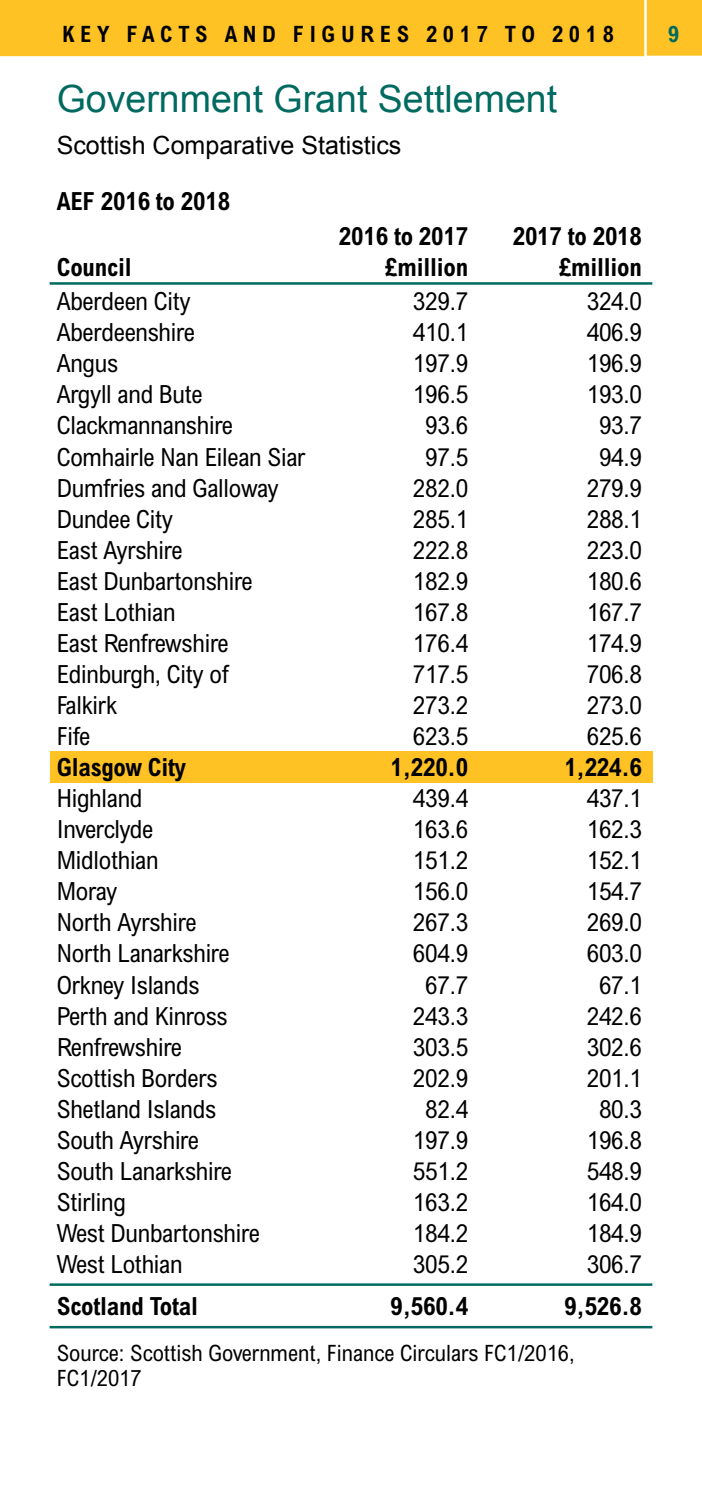
<style>
.page{position:relative;width:702px;height:1489px;background:#fff}
.page>*{position:absolute;margin:0;border:0;box-sizing:border-box;transform-origin:0 0}
.t1{font:37.5px "Arial";color:#006a60}
.t2{font:condensed 25px "Arial";letter-spacing:-.01em;color:#000}
.t3{font:700 condensed 25px "Arial";letter-spacing:-.01em;color:#000}
.t4{font:25px "Arial";color:#000}
.t5{font:condensed 22.5px/25px "Arial";color:#000}
.t6{font:700 condensed 22.5px "Arial";letter-spacing:.25em;color:#000}
.t7{font:700 condensed 22.5px "Arial";color:#006a60}
</style>
<div class="page">
<div style="left:0;top:0;width:702px;height:57px;background:#fec225"></div>
<svg style="left:644px;top:0;width:58px;height:56px"></svg>
<hr style="left:0;top:56px;width:702px;height:3px;background:#fff">
<div style="left:50px;top:751px;width:602px;height:31px;background:#fec225"></div>
<hr style="left:50px;top:1283px;width:602px;height:2px;background:#006a60">
<hr style="left:50px;top:1325px;width:602px;height:3px;background:#006a60">
<hr style="left:50px;top:282px;width:602px;height:3px;background:#006a60">
<p class="t6" style="left:62px;top:21px;width:553px">KEY FACTS AND FIGURES 2017 TO 2018</p>
<p class="t7" style="left:668px;top:21px;width:13px">9</p>
<p class="t1" style="left:57px;top:75px;width:502px">Government Grant Settlement</p>
<p class="t4" style="left:57px;top:128px;width:346px">Scottish Comparative Statistics</p>
<p class="t3" style="left:57px;top:187px;width:175px">AEF 2016 to 2018</p>
<p class="t3" style="left:339px;top:221px;width:131px">2016 to 2017</p>
<p class="t3" style="left:512px;top:221px;width:131px">2017 to 2018</p>
<p class="t3" style="left:57px;top:252px;width:76px">Council</p>
<p class="t3" style="left:385px;top:252px;width:84px">£million</p>
<p class="t3" style="left:559px;top:252px;width:84px">£million</p>
<p class="t2" style="left:57px;top:286px;width:135px">Aberdeen City</p>
<p class="t2" style="left:413px;top:286px;width:57px">329.7</p>
<p class="t2" style="left:586px;top:286px;width:57px">324.0</p>
<p class="t2" style="left:57px;top:317px;width:140px">Aberdeenshire</p>
<p class="t2" style="left:413px;top:317px;width:57px">410.1</p>
<p class="t2" style="left:586px;top:317px;width:57px">406.9</p>
<p class="t2" style="left:57px;top:348px;width:63px">Angus</p>
<p class="t2" style="left:413px;top:348px;width:57px">197.9</p>
<p class="t2" style="left:586px;top:348px;width:57px">196.9</p>
<p class="t2" style="left:57px;top:379px;width:147px">Argyll and Bute</p>
<p class="t2" style="left:413px;top:379px;width:57px">196.5</p>
<p class="t2" style="left:586px;top:379px;width:57px">193.0</p>
<p class="t2" style="left:57px;top:410px;width:178px">Clackmannanshire</p>
<p class="t2" style="left:425px;top:410px;width:44px">93.6</p>
<p class="t2" style="left:599px;top:410px;width:44px">93.7</p>
<p class="t2" style="left:57px;top:441px;width:250px">Comhairle Nan Eilean Siar</p>
<p class="t2" style="left:425px;top:441px;width:44px">97.5</p>
<p class="t2" style="left:599px;top:441px;width:44px">94.9</p>
<p class="t2" style="left:57px;top:472px;width:223px">Dumfries and Galloway</p>
<p class="t2" style="left:413px;top:472px;width:57px">282.0</p>
<p class="t2" style="left:586px;top:472px;width:57px">279.9</p>
<p class="t2" style="left:57px;top:503px;width:118px">Dundee City</p>
<p class="t2" style="left:413px;top:503px;width:57px">285.1</p>
<p class="t2" style="left:586px;top:503px;width:57px">288.1</p>
<p class="t2" style="left:57px;top:534px;width:127px">East Ayrshire</p>
<p class="t2" style="left:413px;top:534px;width:57px">222.8</p>
<p class="t2" style="left:586px;top:534px;width:57px">223.0</p>
<p class="t2" style="left:57px;top:565px;width:197px">East Dunbartonshire</p>
<p class="t2" style="left:413px;top:565px;width:57px">182.9</p>
<p class="t2" style="left:586px;top:565px;width:57px">180.6</p>
<p class="t2" style="left:57px;top:596px;width:120px">East Lothian</p>
<p class="t2" style="left:413px;top:596px;width:57px">167.8</p>
<p class="t2" style="left:586px;top:596px;width:57px">167.7</p>
<p class="t2" style="left:57px;top:627px;width:173px">East Renfrewshire</p>
<p class="t2" style="left:413px;top:627px;width:57px">176.4</p>
<p class="t2" style="left:586px;top:627px;width:57px">174.9</p>
<p class="t2" style="left:57px;top:658px;width:173px">Edinburgh, City of</p>
<p class="t2" style="left:413px;top:658px;width:57px">717.5</p>
<p class="t2" style="left:586px;top:658px;width:57px">706.8</p>
<p class="t2" style="left:57px;top:690px;width:62px">Falkirk</p>
<p class="t2" style="left:413px;top:690px;width:57px">273.2</p>
<p class="t2" style="left:586px;top:690px;width:57px">273.0</p>
<p class="t2" style="left:57px;top:721px;width:35px">Fife</p>
<p class="t2" style="left:413px;top:721px;width:57px">623.5</p>
<p class="t2" style="left:586px;top:721px;width:57px">625.6</p>
<p class="t3" style="left:57px;top:752px;width:131px">Glasgow City</p>
<p class="t3" style="left:390px;top:752px;width:79px">1,220.0</p>
<p class="t3" style="left:564px;top:752px;width:79px">1,224.6</p>
<p class="t2" style="left:57px;top:783px;width:87px">Highland</p>
<p class="t2" style="left:413px;top:783px;width:57px">439.4</p>
<p class="t2" style="left:586px;top:783px;width:57px">437.1</p>
<p class="t2" style="left:57px;top:814px;width:98px">Inverclyde</p>
<p class="t2" style="left:413px;top:814px;width:57px">163.6</p>
<p class="t2" style="left:586px;top:814px;width:57px">162.3</p>
<p class="t2" style="left:57px;top:845px;width:103px">Midlothian</p>
<p class="t2" style="left:413px;top:845px;width:57px">151.2</p>
<p class="t2" style="left:586px;top:845px;width:57px">152.1</p>
<p class="t2" style="left:57px;top:876px;width:62px">Moray</p>
<p class="t2" style="left:413px;top:876px;width:57px">156.0</p>
<p class="t2" style="left:586px;top:876px;width:57px">154.7</p>
<p class="t2" style="left:57px;top:907px;width:141px">North Ayrshire</p>
<p class="t2" style="left:413px;top:907px;width:57px">267.3</p>
<p class="t2" style="left:586px;top:907px;width:57px">269.0</p>
<p class="t2" style="left:57px;top:938px;width:174px">North Lanarkshire</p>
<p class="t2" style="left:413px;top:938px;width:57px">604.9</p>
<p class="t2" style="left:586px;top:938px;width:57px">603.0</p>
<p class="t2" style="left:57px;top:969px;width:144px">Orkney Islands</p>
<p class="t2" style="left:425px;top:969px;width:44px">67.7</p>
<p class="t2" style="left:599px;top:969px;width:44px">67.1</p>
<p class="t2" style="left:57px;top:1000px;width:172px">Perth and Kinross</p>
<p class="t2" style="left:413px;top:1000px;width:57px">243.3</p>
<p class="t2" style="left:586px;top:1000px;width:57px">242.6</p>
<p class="t2" style="left:57px;top:1031px;width:127px">Renfrewshire</p>
<p class="t2" style="left:413px;top:1031px;width:57px">303.5</p>
<p class="t2" style="left:586px;top:1031px;width:57px">302.6</p>
<p class="t2" style="left:57px;top:1062px;width:162px">Scottish Borders</p>
<p class="t2" style="left:413px;top:1062px;width:57px">202.9</p>
<p class="t2" style="left:586px;top:1062px;width:57px">201.1</p>
<p class="t2" style="left:57px;top:1093px;width:161px">Shetland Islands</p>
<p class="t2" style="left:425px;top:1093px;width:44px">82.4</p>
<p class="t2" style="left:599px;top:1093px;width:44px">80.3</p>
<p class="t2" style="left:57px;top:1124px;width:144px">South Ayrshire</p>
<p class="t2" style="left:413px;top:1124px;width:57px">197.9</p>
<p class="t2" style="left:586px;top:1124px;width:57px">196.8</p>
<p class="t2" style="left:57px;top:1155px;width:177px">South Lanarkshire</p>
<p class="t2" style="left:413px;top:1155px;width:57px">551.2</p>
<p class="t2" style="left:586px;top:1155px;width:57px">548.9</p>
<p class="t2" style="left:57px;top:1186px;width:71px">Stirling</p>
<p class="t2" style="left:413px;top:1186px;width:57px">163.2</p>
<p class="t2" style="left:586px;top:1186px;width:57px">164.0</p>
<p class="t2" style="left:57px;top:1217px;width:204px">West Dunbartonshire</p>
<p class="t2" style="left:413px;top:1217px;width:57px">184.2</p>
<p class="t2" style="left:586px;top:1217px;width:57px">184.9</p>
<p class="t2" style="left:57px;top:1248px;width:127px">West Lothian</p>
<p class="t2" style="left:413px;top:1248px;width:57px">305.2</p>
<p class="t2" style="left:586px;top:1248px;width:57px">306.7</p>
<p class="t3" style="left:57px;top:1291px;width:143px">Scotland Total</p>
<p class="t3" style="left:390px;top:1291px;width:79px">9,560.4</p>
<p class="t3" style="left:564px;top:1291px;width:79px">9,526.8</p>
<p class="t5" style="left:57px;top:1339px;width:519px">Source: Scottish Government, Finance Circulars FC1/2016,<br>FC1/2017</p>
</div>
